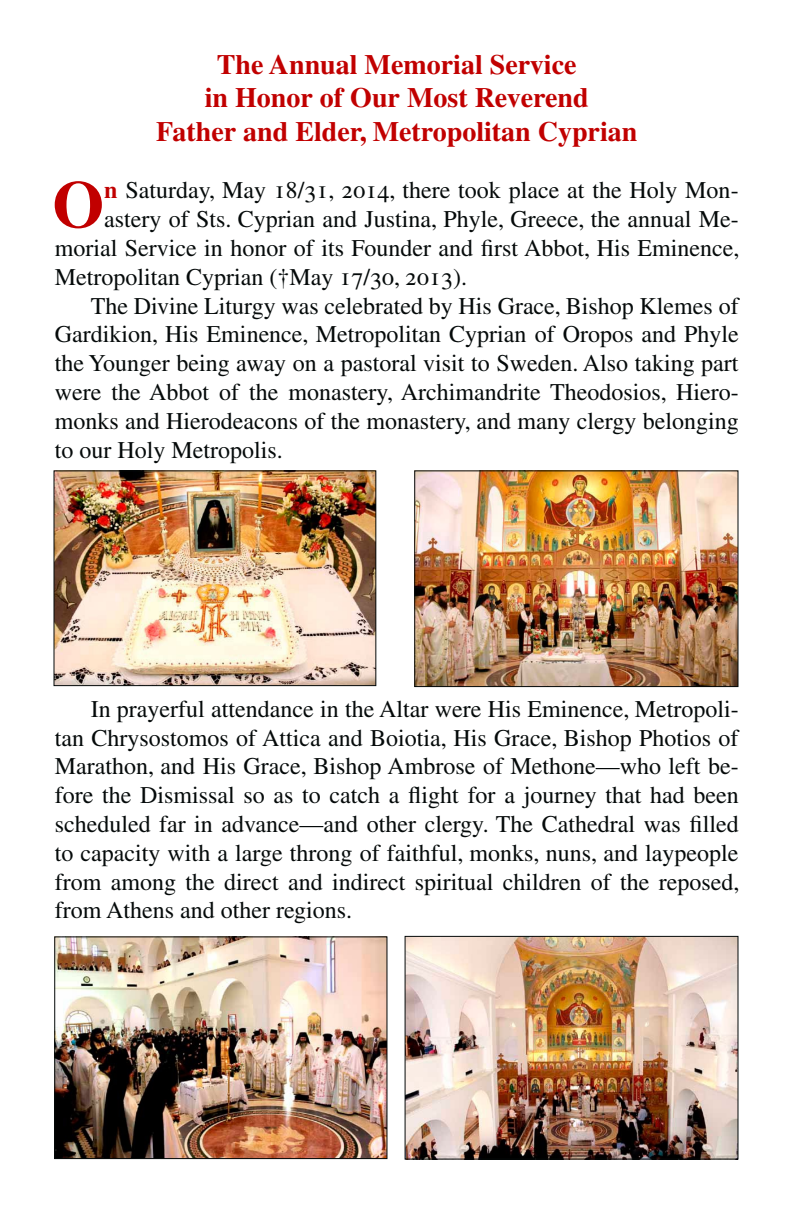
<style>
.page{position:relative;width:792px;height:1224px;background:#fff}
.page>*{position:absolute;margin:0;border:0;box-sizing:border-box;transform-origin:0 0}
.t1{font:700 66.6px "Times CTOS";color:#c10000}
.t2{font:700 28px "Times CTOS";color:#c10000}
.t3{font:24px/28.8px "Times CTOS";color:#050a0a;text-align:justify}
.s1{font-weight:700;color:#c10000}
</style>
<div class="page">
<img style="left:56px;top:472px;width:318px;height:212px">
<div style="left:54px;top:470px;width:322px;height:216px;border:1px solid #050a0a"></div>
<img style="left:416px;top:472px;width:320px;height:213px">
<div style="left:414px;top:470px;width:324px;height:217px;border:1px solid #050a0a"></div>
<img style="left:56px;top:938px;width:329px;height:219px">
<div style="left:54px;top:936px;width:333px;height:223px;border:1px solid #050a0a"></div>
<img style="left:407px;top:938px;width:329px;height:220px">
<div style="left:405px;top:936px;width:333px;height:224px;border:1px solid #050a0a"></div>
<p class="t2" style="left:217px;top:39px;width:361px">The Annual Memorial Service</p>
<p class="t2" style="left:205px;top:73px;width:385px">in Honor of Our Most Reverend</p>
<p class="t2" style="left:156px;top:106px;width:483px">Father and Elder, Metropolitan Cyprian</p>
<p class="t1" style="left:52px;top:145px;width:53px">O</p>
<p class="t3" style="left:104px;top:174px;width:636px"><span class="s1">n</span> Saturday, May 18/31, 2014, there took place at the Holy Mon-</p>
<p class="t3" style="left:104px;top:203px;width:636px">astery of Sts. Cyprian and Justina, Phyle, Greece, the annual Me-</p>
<p class="t3" style="left:55px;top:232px;width:686px">morial Service in honor of its Founder and first Abbot, His Eminence,</p>
<p class="t3" style="left:55px;top:261px;width:414px">Metropolitan Cyprian (†May 17/30, 2013).</p>
<p class="t3" style="left:55px;top:289px;width:686px;text-indent:36px">The Divine Liturgy was celebrated by His Grace, Bishop Klemes of Gardikion, His Eminence, Metropolitan Cyprian of Oropos and Phyle the Younger being away on a pastoral visit to Sweden. Also taking part were the Abbot of the monastery, Archimandrite Theodosios, Hiero&shy;monks and Hierodeacons of the monastery, and many clergy belonging to our Holy Metropolis.</p>
<p class="t3" style="left:55px;top:693px;width:686px;text-indent:36px">In prayerful attendance in the Altar were His Eminence, Metropoli&shy;tan Chrysostomos of Attica and Boiotia, His Grace, Bishop Photios of Marathon, and His Grace, Bishop Ambrose of Methone—who left be&shy;fore the Dismissal so as to catch a flight for a journey that had been scheduled far in advance—and other clergy. The Cathedral was filled to capacity with a large throng of faithful, monks, nuns, and laypeople from among the direct and indirect spiritual children of the reposed, from Athens and other regions.</p>
</div>
